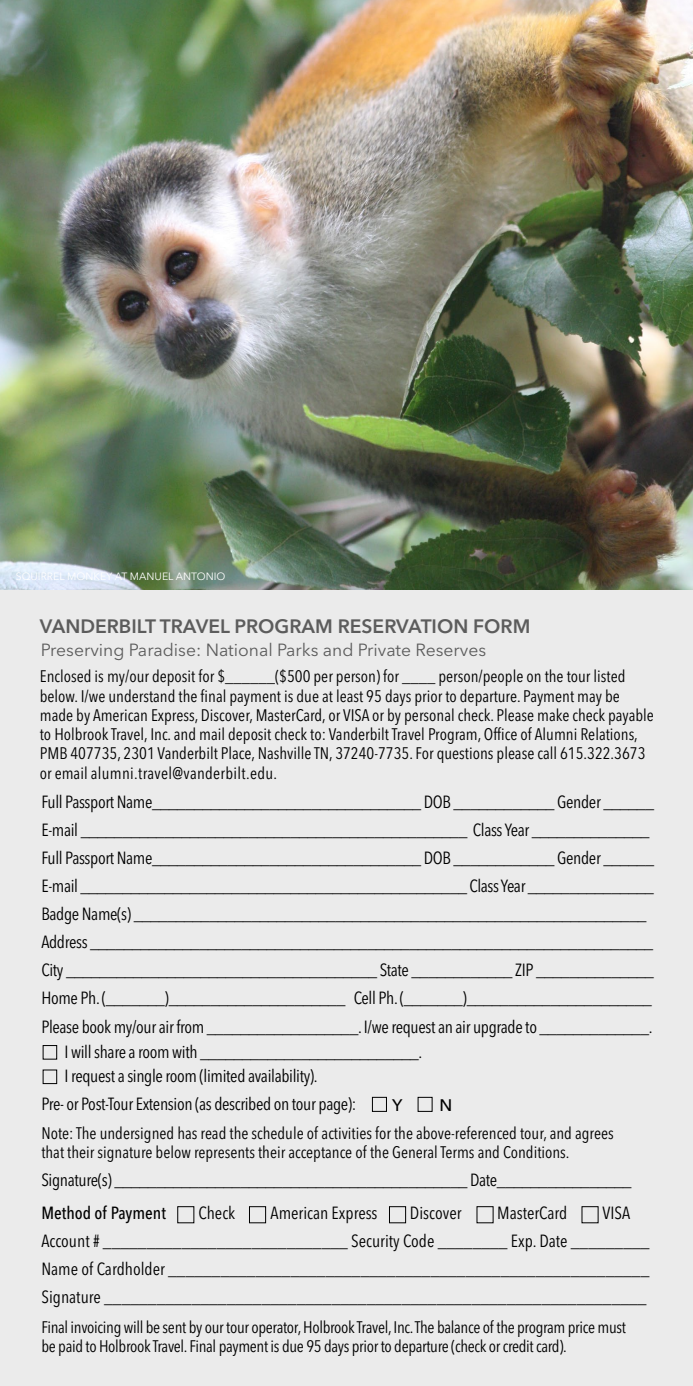
<style>
.page{position:relative;width:693px;height:1386px;background:#fff}
.page>*{position:absolute;margin:0;border:0;box-sizing:border-box;transform-origin:0 0}
.t1{font:600 19.25px "Avenir Next LT Pro";color:#5c5c5c}
.t2{font:condensed 17.5px/28px "Avenir Next LT Pro";letter-spacing:-.02em;color:#000}
.t3{font:condensed 17.5px/28px "Avenir Next LT Pro";color:#000}
.t4{font:17.5px "Avenir Next LT Pro";color:#5c5c5c}
.t5{font:500 condensed 17.5px "Avenir Next LT Pro";color:#000}
.t6{font:condensed 16.62px/19.2px "Avenir Next LT Pro";color:#000}
.t7{font:condensed 16.62px/19.2px "Avenir Next LT Pro";letter-spacing:-.02em;color:#000}
.t8{font:500 16.62px "Avenir Next LT Pro";color:#000}
.t9{font:10.5px "Avenir Next LT Pro";color:#fff}
</style>
<div class="page">
<div style="left:0;top:589px;width:693px;height:797px;background:#ebebeb"></div>
<img style="left:0;top:0;width:693px;height:589px">
<div style="left:372px;top:1097px;width:15px;height:15px;border:1px solid #000"></div>
<div style="left:418px;top:1097px;width:15px;height:15px;border:1px solid #000"></div>
<div style="left:43px;top:1070px;width:14px;height:14px;border:1px solid #000"></div>
<div style="left:43px;top:1045px;width:14px;height:15px;border:1px solid #000"></div>
<div style="left:177px;top:1206px;width:17px;height:17px;border:1px solid #000"></div>
<div style="left:249px;top:1206px;width:17px;height:17px;border:1px solid #000"></div>
<div style="left:389px;top:1206px;width:17px;height:17px;border:1px solid #000"></div>
<p class="t9" style="left:16px;top:570px;width:60px">SQUIRREL monke</p>
<p class="t9" style="left:106px;top:570px;width:32px">y at manuel</p>
<p class="t9" style="left:176px;top:570px;width:8px">antonio</p>
<p class="t1" style="left:40px;top:615px;width:492px">VANDERBILT TRAVEL PROGRAM RESERVATION FORM</p>
<p class="t4" style="left:41px;top:639px;width:447px">Preserving Paradise: National Parks and Private Reserves</p>
<p class="t6" style="left:40px;top:667px;width:616px">Enclosed is my/our deposit for $______($500 per person) for ____ person/people on the tour listed below. I/we understand the final payment is due at least 95 days prior to departure. Payment may be made by American Express, Discover, MasterCard, or VISA or by personal check. Please make check payable to Holbrook Travel, Inc. and mail deposit check to: Vanderbilt Travel Program, Office of Alumni Relations, PMB 407735, 2301 Vanderbilt Place, Nashville TN, 37240-7735. For questions please call 615.322.3673 or email alumni.travel@vanderbilt.edu.</p>
<p class="t2" style="left:41px;top:788px;width:614px">Full Passport Name________________________________ DOB ____________ Gender ______ E-mail ______________________________________________ Class Year ______________ Full Passport Name________________________________ DOB ____________ Gender ______ E-mail ______________________________________________ Class Year _______________ Badge Name(s) _____________________________________________________________ Address ___________________________________________________________________ City _____________________________________ State ____________ ZIP ______________ Home Ph. (_______)_____________________ Cell Ph. (_______)______________________</p>
<p class="t2" style="left:65px;top:1015px;width:590px;line-height:24.5px;text-indent:-23px">Please book my/our air from __________________. I/we request an air upgrade to _____________.<br>I will share a room with __________________________.<br>I request a single room (limited availability).</p>
<p class="t2" style="left:41px;top:1090px;width:317px">Pre- or Post-Tour Extension (as described on tour page):</p>
<p class="t8" style="left:392px;top:1095px;width:12px">Y</p>
<p class="t8" style="left:439px;top:1095px;width:14px">N</p>
<p class="t6" style="left:41px;top:1124px;width:574px">Note: The undersigned has read the schedule of activities for the above-referenced tour, and agrees that their signature below represents their acceptance of the General Terms and Conditions.</p>
<p class="t2" style="left:41px;top:1166px;width:592px">Signature(s) __________________________________________ Date________________</p>
<p class="t5" style="left:41px;top:1203px;width:126px">Method of Payment</p>
<p class="t2" style="left:198px;top:1199px;width:38px">Check</p>
<p class="t3" style="left:271px;top:1199px;width:109px">American Express</p>
<p class="t3" style="left:410px;top:1199px;width:53px">Discover</p>
<p class="t3" style="left:497px;top:1199px;width:72px">MasterCard</p>
<p class="t3" style="left:41px;top:1199px;width:610px;text-indent:561px">VISA Account # ____________________________ Security Code ________ Exp. Date _________ Name of Cardholder _______________________________________________________ Signature ______________________________________________________________</p>
<p class="t7" style="left:41px;top:1318px;width:586px">Final invoicing will be sent by our tour operator, Holbrook Travel, Inc. The balance of the program price must be paid to Holbrook Travel. Final payment is due 95 days prior to departure (check or credit card).</p>
</div>
